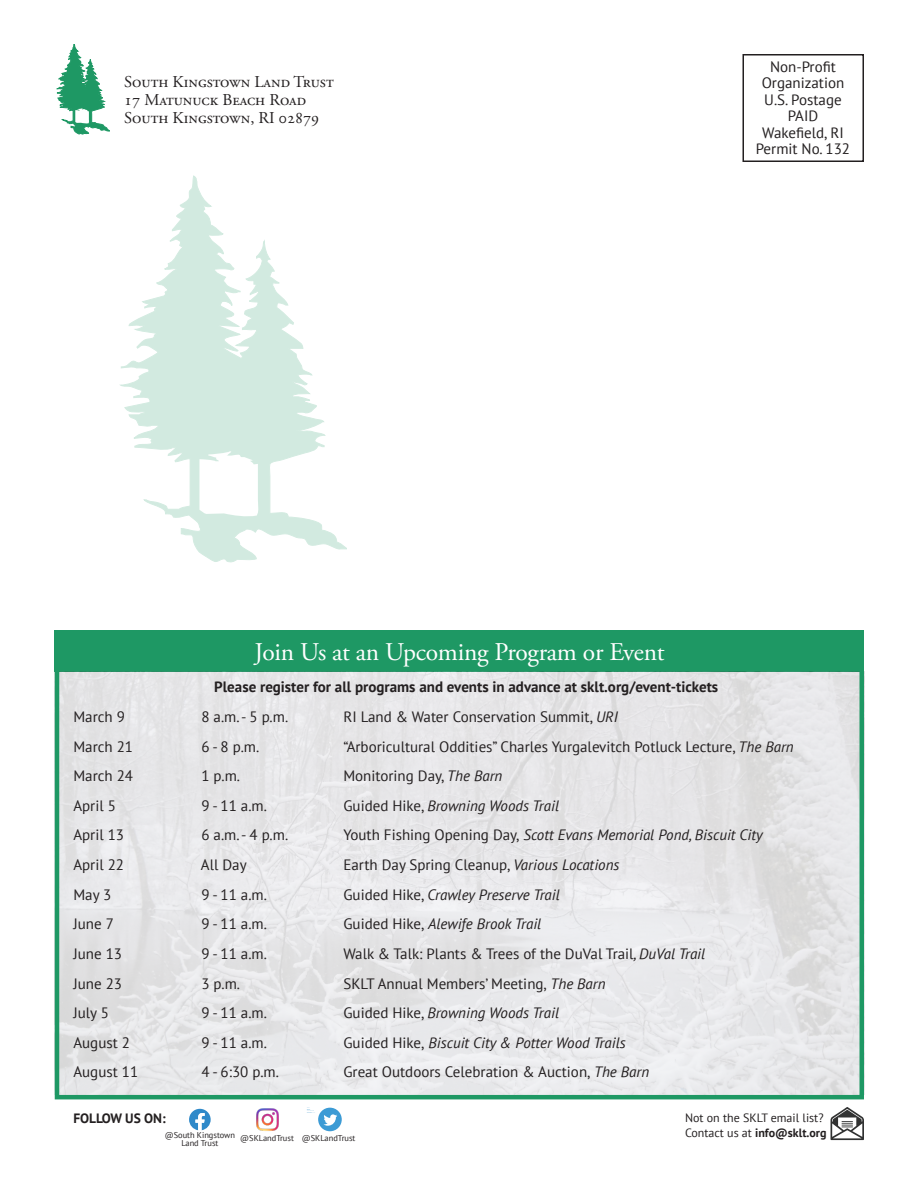
<style>
.page{position:relative;width:918px;height:1188px;background:#fff}
.page>*{position:absolute;margin:0;border:0;box-sizing:border-box;transform-origin:0 0}
.t1{font:25.5px "Adobe Garamond Pro";letter-spacing:-.04em;color:#fff}
.t2{font:16.5px "Adobe Garamond Pro";color:#231f20}
.t3{font:15px "PT Sans";color:#231f20}
.t4{font:italic 15px "PT Sans";color:#231f20}
.t5{font:700 15px "PT Sans";color:#231f20}
.t6{font:700 13.5px "PT Sans";color:#231f20}
.t7{font:700 12px "PT Sans";color:#231f20}
.t8{font:12px "PT Sans";color:#231f20}
.t9{font:8.4px/7.5px "PT Sans";color:#231f20;text-align:center}
.s1{font-style:italic}
.s2{font-style:normal}
.s3{font-weight:400}
</style>
<div class="page">
<div style="left:742px;top:54px;width:122px;height:108px;border:2px solid #231f20"></div>
<svg style="left:57px;top:44px;width:53px;height:90px"></svg>
<svg style="left:119px;top:176px;width:228px;height:386px"></svg>
<svg style="left:199px;top:451px;width:70px;height:83px"></svg>
<svg style="left:189px;top:1109px;width:22px;height:21px"></svg>
<img style="left:256px;top:1108px;width:23px;height:23px">
<div style="left:318px;top:1108px;width:24px;height:23px;background:#3c9bd5;border-radius:50%"></div>
<svg style="left:323px;top:1114px;width:14px;height:12px"></svg>
<svg style="left:831px;top:1107px;width:33px;height:33px"></svg>
<div style="left:54px;top:631px;width:809px;height:41px;background:#1e9864"></div>
<img style="left:60px;top:672px;width:805px;height:423px">
<div style="left:55px;top:631px;width:809px;height:468px;border:4px solid #1e9864"></div>
<p class="t2" style="left:124px;top:72px;width:211px">South Kingstown Land Trust</p>
<p class="t2" style="left:124px;top:90px;width:183px">17 Matunuck Beach Road</p>
<p class="t2" style="left:124px;top:108px;width:197px">South Kingstown, RI 02879</p>
<p class="t3" style="left:770px;top:57px;width:67px">Non-Profit</p>
<p class="t3" style="left:762px;top:73px;width:84px">Organization</p>
<p class="t3" style="left:764px;top:90px;width:79px">U.S. Postage</p>
<p class="t3" style="left:788px;top:106px;width:32px">PAID</p>
<p class="t3" style="left:762px;top:123px;width:83px">Wakefield, RI</p>
<p class="t3" style="left:756px;top:139px;width:96px">Permit No. 132</p>
<p class="t1" style="left:255px;top:637px;width:412px">Join Us at an Upcoming Program or Event</p>
<p class="t5" style="left:214px;top:677px;width:505px">Please register for all programs and events in advance at sklt.org/event-tickets</p>
<p class="t3" style="left:73px;top:707px;width:53px">March 9</p>
<p class="t3" style="left:201px;top:707px;width:88px">8 a.m. - 5 p.m.</p>
<p class="t3" style="left:343px;top:707px;width:276px">RI Land &amp; Water Conservation Summit, <span class="s1">URI</span></p>
<p class="t3" style="left:73px;top:737px;width:61px">March 21</p>
<p class="t3" style="left:201px;top:737px;width:59px">6 - 8 p.m.</p>
<p class="t3" style="left:343px;top:737px;width:452px">“Arboricultural Oddities” Charles Yurgalevitch Potluck Lecture, <span class="s1">The Barn</span></p>
<p class="t3" style="left:73px;top:766px;width:61px">March 24</p>
<p class="t3" style="left:201px;top:766px;width:40px">1 p.m.</p>
<p class="t3" style="left:343px;top:766px;width:161px">Monitoring Day, <span class="s1">The Barn</span></p>
<p class="t3" style="left:73px;top:796px;width:44px">April 5</p>
<p class="t3" style="left:201px;top:796px;width:67px">9 - 11 a.m.</p>
<p class="t4" style="left:343px;top:796px;width:217px"><span class="s2">Guided Hike,</span> Browning Woods Trail</p>
<p class="t3" style="left:73px;top:826px;width:52px">April 13</p>
<p class="t3" style="left:201px;top:826px;width:88px">6 a.m. - 4 p.m.</p>
<p class="t4" style="left:343px;top:826px;width:421px"><span class="s2">Youth Fishing Opening Day,</span> Scott Evans Memorial Pond, Biscuit City</p>
<p class="t3" style="left:73px;top:855px;width:52px">April 22</p>
<p class="t3" style="left:201px;top:855px;width:47px">All Day</p>
<p class="t3" style="left:343px;top:855px;width:278px">Earth Day Spring Cleanup, <span class="s1">Various Locations</span></p>
<p class="t3" style="left:73px;top:885px;width:39px">May 3</p>
<p class="t3" style="left:201px;top:885px;width:67px">9 - 11 a.m.</p>
<p class="t4" style="left:343px;top:885px;width:218px"><span class="s2">Guided Hike,</span> Crawley Preserve Trail</p>
<p class="t3" style="left:73px;top:914px;width:42px">June 7</p>
<p class="t3" style="left:201px;top:914px;width:67px">9 - 11 a.m.</p>
<p class="t4" style="left:343px;top:915px;width:199px"><span class="s2">Guided Hike,</span> Alewife Brook Trail</p>
<p class="t3" style="left:73px;top:944px;width:50px">June 13</p>
<p class="t3" style="left:201px;top:944px;width:67px">9 - 11 a.m.</p>
<p class="t3" style="left:343px;top:944px;width:363px">Walk &amp; Talk: Plants &amp; Trees of the DuVal Trail<span class="s1">, DuVal Trail</span></p>
<p class="t3" style="left:73px;top:974px;width:50px">June 23</p>
<p class="t3" style="left:201px;top:974px;width:40px">3 p.m.</p>
<p class="t3" style="left:343px;top:974px;width:264px">SKLT Annual Members’ Meeting, <span class="s1">The Barn</span></p>
<p class="t3" style="left:73px;top:1003px;width:37px">July 5</p>
<p class="t3" style="left:201px;top:1003px;width:67px">9 - 11 a.m.</p>
<p class="t4" style="left:343px;top:1003px;width:217px"><span class="s2">Guided Hike,</span> Browning Woods Trail</p>
<p class="t3" style="left:73px;top:1033px;width:58px">August 2</p>
<p class="t3" style="left:201px;top:1033px;width:67px">9 - 11 a.m.</p>
<p class="t4" style="left:343px;top:1033px;width:284px"><span class="s2">Guided Hike,</span> Biscuit City &amp; Potter Wood Trails</p>
<p class="t3" style="left:73px;top:1063px;width:66px">August 11</p>
<p class="t3" style="left:201px;top:1063px;width:79px">4 - 6:30 p.m.</p>
<p class="t3" style="left:343px;top:1063px;width:307px">Great Outdoors Celebration &amp; Auction, <span class="s1">The Barn</span></p>
<p class="t6" style="left:73px;top:1110px;width:94px">FOLLOW US ON:</p>
<p class="t9" style="left:165px;top:1131px;width:72px">@South Kingstown<br>Land Trust</p>
<p class="t9" style="left:240px;top:1134px;width:55px">@SKLandTrust</p>
<p class="t9" style="left:302px;top:1134px;width:55px">@SKLandTrust</p>
<p class="t8" style="left:685px;top:1110px;width:140px">Not on the SKLT email list?</p>
<p class="t7" style="left:685px;top:1124px;width:143px"><span class="s3">Contact us at</span> info@sklt.org</p>
</div>
